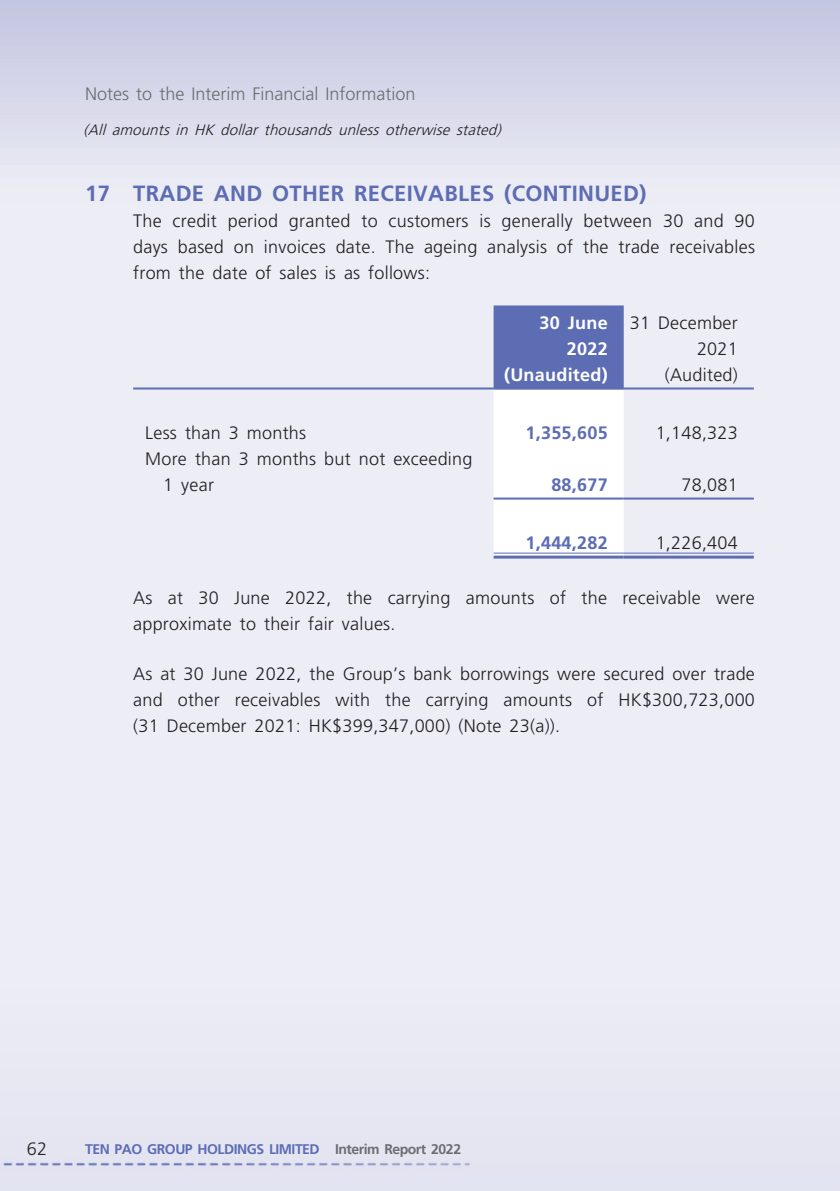
<style>
.page{position:relative;width:840px;height:1191px;background:#fff}
.page>*{position:absolute;margin:0;border:0;box-sizing:border-box;transform-origin:0 0}
._03_H1{font:700 22px "Frutiger LT Std";letter-spacing:.015em;color:#5d6db4}
._01_Body_Text{font:300 18px/26px "Frutiger LT Std";letter-spacing:.015em;color:#231f20;text-align:justify}
._15_Table_Stub{font:300 18px/26px "Frutiger LT Std";letter-spacing:.015em;color:#231f20}
.t1{font:300 18px "Frutiger LT Std";color:#6c6d70}
._01_Body_Text-2{font:700 18px "Frutiger LT Std";letter-spacing:.015em;color:#5d6db4}
._01_Body_Text-3{font:700 18px/26px "Frutiger LT Std";letter-spacing:.015em;color:#fff;text-align:right}
.t2{font:italic 300 15px "Frutiger LT Std";color:#231f20}
.t3{font:700 14px "Frutiger LT Std";letter-spacing:-.035em;color:#5d6db4}
.s1{color:#6c6d70}
</style>
<div class="page">
<div style="left:0;top:0;width:839px;height:1191px;background:#ededf6"></div>
<div style="left:0;top:966px;width:839px;height:225px;background:#e8e8f3"></div>
<div style="left:0;top:0;width:839px;height:225px;background:linear-gradient(to bottom,#c3c5e0,#f1f1f8)"></div>
<svg style="left:493px;top:305px;width:130px;height:250px;background:#c7cde5"></svg>
<hr style="left:133px;top:387px;width:360px;height:2px;background:#5d6db4">
<hr style="left:493px;top:387px;width:130px;height:2px;background:#5d6db4">
<hr style="left:623px;top:387px;width:130px;height:2px;background:#5d6db4">
<hr style="left:493px;top:497px;width:130px;height:2px;background:#5d6db4">
<hr style="left:623px;top:497px;width:130px;height:2px;background:#5d6db4">
<hr style="left:493px;top:552px;width:130px;height:1px;background:#5d6db4">
<hr style="left:493px;top:555px;width:130px;height:3px;background:#5d6db4">
<hr style="left:623px;top:552px;width:130px;height:1px;background:#5d6db4">
<hr style="left:623px;top:555px;width:130px;height:3px;background:#5d6db4">
<p class="t1" style="left:85px;top:84px;width:331px">Notes to the Interim Financial Information</p>
<p class="t2" style="left:84px;top:122px;width:423px">(All amounts in HK dollar thousands unless otherwise stated)</p>
<p class="_03_H1" style="left:85px;top:180px;width:562px">17 TRADE AND OTHER RECEIVABLES (CONTINUED)</p>
<p class="_01_Body_Text" style="left:133px;top:208px;width:623px">The credit period granted to customers is generally between 30 and 90 days based on invoices date. The ageing analysis of the trade receivables from the date of sales is as follows:</p>
<p class="_01_Body_Text-3" style="left:539px;top:310px;width:70px">30 June<br>2022</p>
<p class="_01_Body_Text" style="left:629px;top:310px;width:110px;text-align:right">31 December<br>2021</p>
<p class="_01_Body_Text-3" style="left:504px;top:362px;width:105px">(Unaudited)</p>
<p class="_01_Body_Text" style="left:664px;top:362px;width:75px">(Audited)</p>
<p class="_15_Table_Stub" style="left:145px;top:420px;width:162px">Less than 3 months</p>
<p class="_01_Body_Text-2" style="left:525px;top:422px;width:84px">1,355,605</p>
<p class="_01_Body_Text" style="left:655px;top:420px;width:84px">1,148,323</p>
<p class="_15_Table_Stub" style="left:163px;top:446px;width:310px;text-indent:-18px">More than 3 months but not exceeding<br>1 year</p>
<p class="_01_Body_Text-2" style="left:551px;top:474px;width:58px">88,677</p>
<p class="_01_Body_Text" style="left:681px;top:472px;width:58px">78,081</p>
<p class="_01_Body_Text-2" style="left:525px;top:532px;width:84px">1,444,282</p>
<p class="_01_Body_Text" style="left:655px;top:530px;width:84px">1,226,404</p>
<p class="_01_Body_Text" style="left:133px;top:585px;width:623px">As at 30 June 2022, the carrying amounts of the receivable were approximate to their fair values.</p>
<p class="_01_Body_Text" style="left:133px;top:661px;width:623px">As at 30 June 2022, the Group’s bank borrowings were secured over trade and other receivables with the carrying amounts of HK$300,723,000 (31 December 2021: HK$399,347,000) (Note 23(a)).</p>
<p class="_01_Body_Text" style="left:27px;top:1136px;width:22px">62</p>
<p class="t3" style="left:85px;top:1141px;width:377px">TEN PAO GROUP HOLDINGS LIMITED <span class="s1">Interim Report 2022</span></p>
</div>
